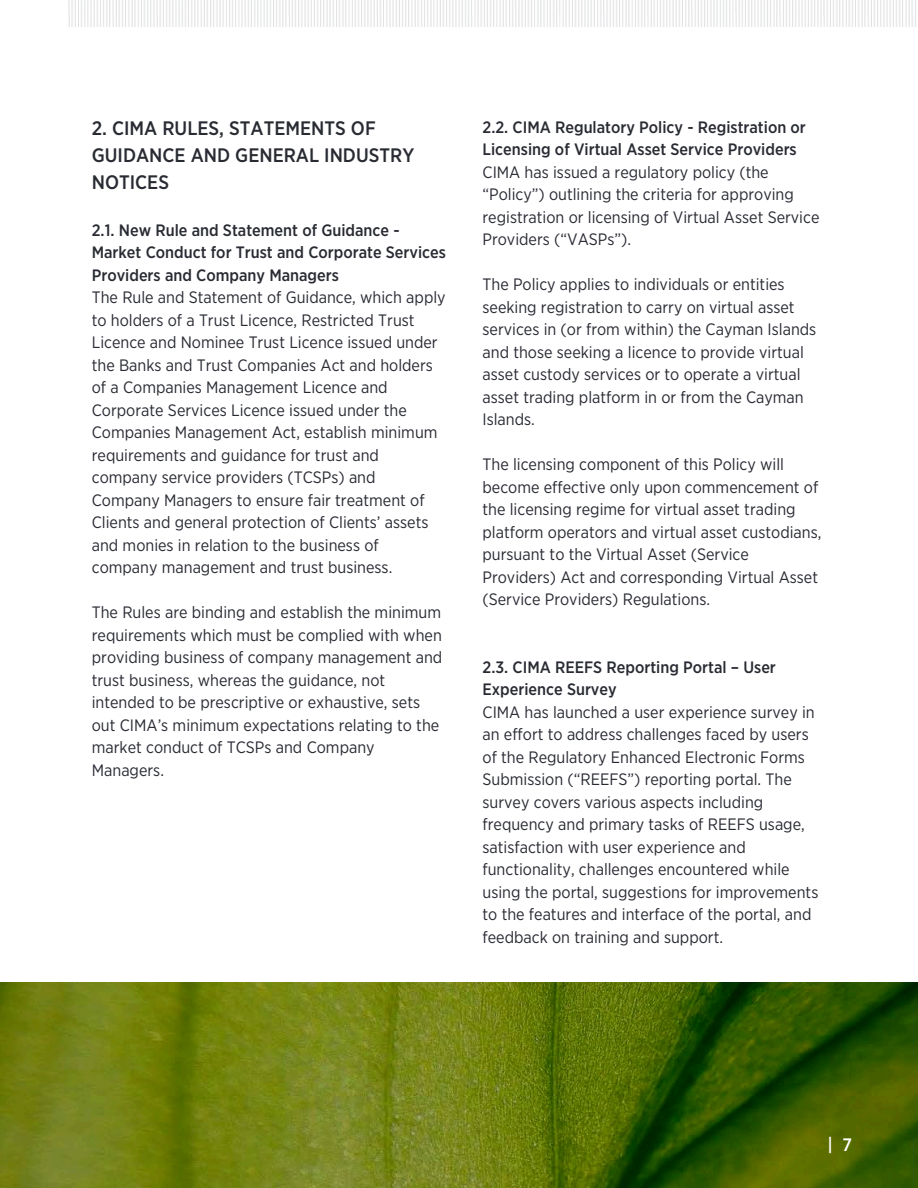
<style>
.page{position:relative;width:918px;height:1188px;background:#fff}
.page>*{position:absolute;margin:0;border:0;box-sizing:border-box;transform-origin:0 0}
.t1{font:500 19.5px/27px "Gotham Narrow";color:#292b33}
.t2{font:500 18px "Gotham Narrow";color:#fff}
.t3{font:16.5px/22.5px "Gotham Narrow";color:#292b33}
.t4{font:500 16.5px/22.5px "Gotham Narrow";color:#292b33}
</style>
<div class="page">
<img style="left:1px;top:982px;width:917px;height:206px">
<img style="left:68px;top:0;width:848px;height:26px">
<p class="t1" style="left:92px;top:115px;width:324px">2. CIMA RULES, STATEMENTS OF<br>GUIDANCE AND GENERAL INDUSTRY<br>NOTICES</p>
<p class="t4" style="left:92px;top:220px;width:356px">2.1. New Rule and Statement of Guidance -<br>Market Conduct for Trust and Corporate Services<br>Providers and Company Managers</p>
<p class="t3" style="left:92px;top:287px;width:355px">The Rule and Statement of Guidance, which apply to holders of a Trust Licence, Restricted Trust Licence and Nominee Trust Licence issued under the Banks and Trust Companies Act and holders of a Companies Management Licence and Corporate Services Licence issued under the Companies Management Act, establish minimum requirements and guidance for trust and company service providers (TCSPs) and Company Managers to ensure fair treatment of Clients and general protection of Clients’ assets and monies in relation to the business of company management and trust business.</p>
<h2 class="t3" style="left:92px;top:602px;width:352px">The Rules are binding and establish the minimum requirements which must be complied with when providing business of company management and trust business, whereas the guidance, not intended to be prescriptive or exhaustive, sets out CIMA’s minimum expectations relating to the market conduct of TCSPs and Company Managers.</h2>
<p class="t4" style="left:483px;top:116px;width:325px">2.2. CIMA Regulatory Policy - Registration or<br>Licensing of Virtual Asset Service Providers</p>
<p class="t3" style="left:483px;top:161px;width:338px">CIMA has issued a regulatory policy (the “Policy”) outlining the criteria for approving registration or licensing of Virtual Asset Service Providers (“VASPs”).</p>
<p class="t3" style="left:483px;top:274px;width:335px">The Policy applies to individuals or entities seeking registration to carry on virtual asset services in (or from within) the Cayman Islands and those seeking a licence to provide virtual asset custody services or to operate a virtual asset trading platform in or from the Cayman Islands.</p>
<p class="t3" style="left:483px;top:454px;width:341px">The licensing component of this Policy will become effective only upon commencement of the licensing regime for virtual asset trading platform operators and virtual asset custodians, pursuant to the Virtual Asset (Service Providers) Act and corresponding Virtual Asset (Service Providers) Regulations.</p>
<p class="t4" style="left:483px;top:656px;width:295px">2.3. CIMA REEFS Reporting Portal – User<br>Experience Survey</p>
<p class="t3" style="left:483px;top:701px;width:337px">CIMA has launched a user experience survey in an effort to address challenges faced by users of the Regulatory Enhanced Electronic Forms Submission (“REEFS”) reporting portal. The survey covers various aspects including frequency and primary tasks of REEFS usage, satisfaction with user experience and functionality, challenges encountered while using the portal, suggestions for improvements to the features and interface of the portal, and feedback on training and support.</p>
<h1 class="t2" style="left:828px;top:1137px;width:26px">| 7</h1>
</div>
